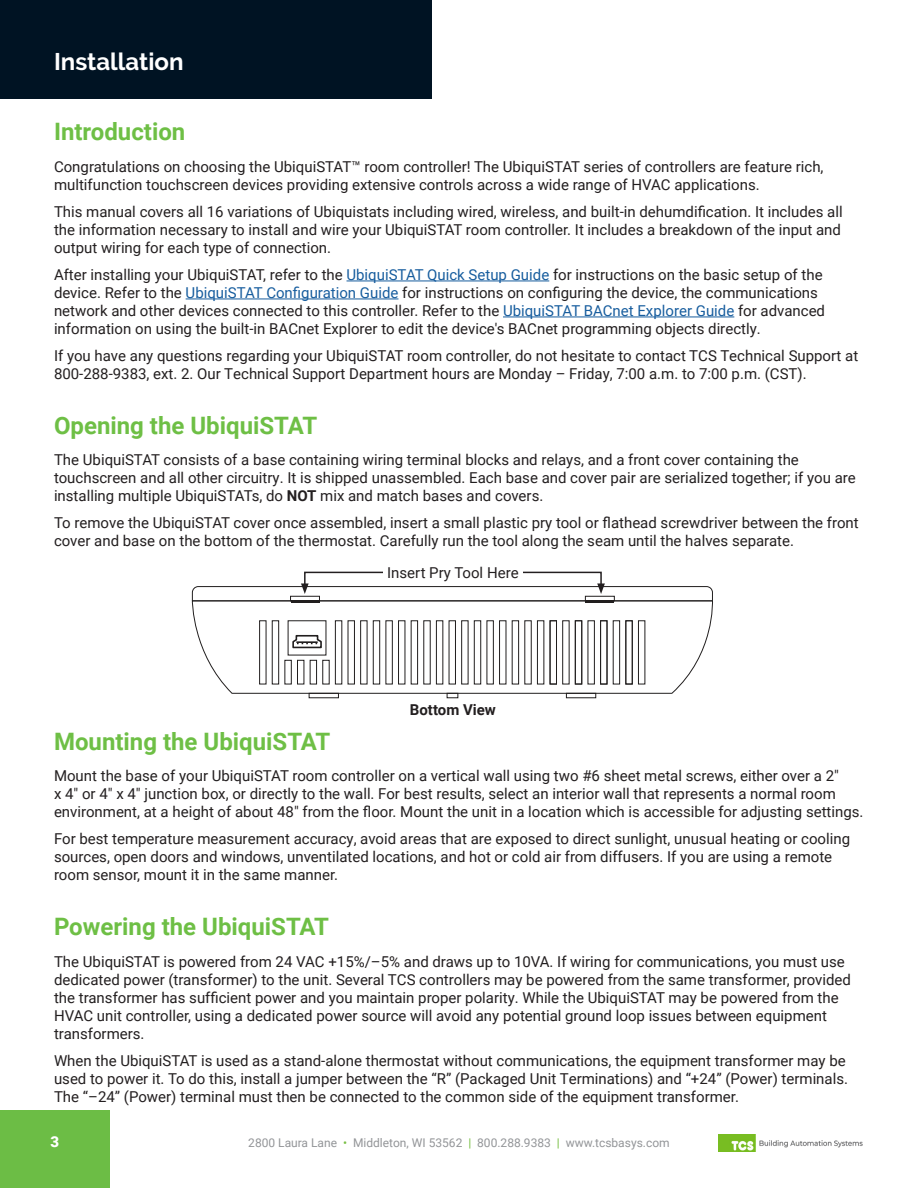
<style>
.page{position:relative;width:918px;height:1188px;background:#fff}
.page>*{position:absolute;margin:0;border:0;box-sizing:border-box;transform-origin:0 0}
.Heading_2{font:700 24px "Roboto";color:#6ebf45}
.Section_Title{font:700 24px "Raleway";color:#fff}
.Body_Copy{font:15px/18px "Roboto";color:#231f20}
.Callout{font:15px "Roboto";color:#231f20}
.Callout-2{font:700 15px "Roboto";color:#231f20}
.t1{font:900 15px "Roboto";color:#fff}
.t2{font:12px "Roboto";color:#939598}
.s1{color:#175d9e}
.s2{font-weight:700}
.s3{color:#77be42}
</style>
<div class="page">
<img style="left:718px;top:1134px;width:145px;height:18px">
<div style="left:0;top:1110px;width:110px;height:78px;background:#6cbd45"></div>
<hr style="left:347px;top:281px;width:202px;height:1px;background:#175d9e">
<hr style="left:186px;top:299px;width:212px;height:1px;background:#175d9e">
<hr style="left:503px;top:317px;width:231px;height:1px;background:#175d9e">
<div style="left:0;top:0;width:432px;height:99px;background:#001323"></div>
<svg style="left:192px;top:602px;width:521px;height:92px"></svg>
<div style="left:309px;top:693px;width:30px;height:5px;border:1px solid #211e1e"></div>
<div style="left:447px;top:693px;width:11px;height:5px;border:1px solid #211e1e"></div>
<div style="left:566px;top:693px;width:30px;height:5px;border:1px solid #211e1e"></div>
<hr style="left:291px;top:601px;width:28px;height:2px;background:#211e1e">
<hr style="left:585px;top:601px;width:29px;height:2px;background:#211e1e">
<svg style="left:292px;top:634px;width:31px;height:15px"></svg>
<div style="left:537px;top:620px;width:7px;height:64px;border:1px solid #211e1e"></div>
<div style="left:524px;top:620px;width:8px;height:64px;border:1px solid #211e1e"></div>
<div style="left:562px;top:620px;width:8px;height:64px;border:1px solid #211e1e"></div>
<div style="left:550px;top:620px;width:7px;height:64px;border:1px solid #211e1e"></div>
<div style="left:588px;top:620px;width:7px;height:64px;border:1px solid #211e1e"></div>
<div style="left:575px;top:620px;width:7px;height:64px;border:1px solid #211e1e"></div>
<div style="left:613px;top:620px;width:7px;height:64px;border:1px solid #211e1e"></div>
<div style="left:600px;top:620px;width:7px;height:64px;border:1px solid #211e1e"></div>
<div style="left:638px;top:620px;width:7px;height:64px;border:1px solid #211e1e"></div>
<div style="left:625px;top:620px;width:8px;height:64px;border:1px solid #211e1e"></div>
<div style="left:512px;top:620px;width:7px;height:64px;border:1px solid #211e1e"></div>
<div style="left:499px;top:620px;width:7px;height:64px;border:1px solid #211e1e"></div>
<div style="left:487px;top:620px;width:7px;height:64px;border:1px solid #211e1e"></div>
<div style="left:474px;top:620px;width:7px;height:64px;border:1px solid #211e1e"></div>
<div style="left:461px;top:620px;width:8px;height:64px;border:1px solid #211e1e"></div>
<div style="left:449px;top:620px;width:7px;height:64px;border:1px solid #211e1e"></div>
<div style="left:436px;top:620px;width:7px;height:64px;border:1px solid #211e1e"></div>
<div style="left:411px;top:620px;width:7px;height:64px;border:1px solid #211e1e"></div>
<div style="left:398px;top:620px;width:7px;height:64px;border:1px solid #211e1e"></div>
<div style="left:385px;top:620px;width:8px;height:64px;border:1px solid #211e1e"></div>
<div style="left:373px;top:620px;width:7px;height:64px;border:1px solid #211e1e"></div>
<div style="left:360px;top:620px;width:7px;height:64px;border:1px solid #211e1e"></div>
<div style="left:348px;top:620px;width:7px;height:64px;border:1px solid #211e1e"></div>
<div style="left:335px;top:620px;width:7px;height:64px;border:1px solid #211e1e"></div>
<div style="left:322px;top:660px;width:8px;height:24px;border:1px solid #211e1e"></div>
<div style="left:310px;top:660px;width:7px;height:24px;border:1px solid #211e1e"></div>
<div style="left:297px;top:660px;width:7px;height:24px;border:1px solid #211e1e"></div>
<div style="left:284px;top:660px;width:8px;height:24px;border:1px solid #211e1e"></div>
<div style="left:272px;top:620px;width:7px;height:64px;border:1px solid #211e1e"></div>
<div style="left:259px;top:620px;width:7px;height:64px;border:1px solid #211e1e"></div>
<svg style="left:192px;top:571px;width:521px;height:31px"></svg>
<div style="left:383px;top:562px;width:140px;height:16px;background:#fff"></div>
<p class="Section_Title" style="left:54px;top:47px;width:131px">Installation</p>
<p class="Heading_2" style="left:54px;top:115px;width:133px">Introduction</p>
<p class="Body_Copy" style="left:54px;top:157px;width:771px">Congratulations on choosing the UbiquiSTAT™ room controller! The UbiquiSTAT series of controllers are feature rich, multifunction touchscreen devices providing extensive controls across a wide range of HVAC applications.</p>
<p class="Body_Copy" style="left:54px;top:202px;width:790px;text-align:justify">This manual covers all 16 variations of Ubiquistats including wired, wireless, and built-in dehumdification. It includes all the information necessary to install and wire your UbiquiSTAT room controller. It includes a breakdown of the input and output wiring for each type of connection.</p>
<p class="Body_Copy" style="left:54px;top:265px;width:773px">After installing your UbiquiSTAT, refer to the <span class="s1">UbiquiSTAT Quick Setup Guide</span> for instructions on the basic setup of the device. Refer to the <span class="s1">UbiquiSTAT Configuration Guide</span> for instructions on configuring the device, the communications network and other devices connected to this controller. Refer to the <span class="s1">UbiquiSTAT BACnet Explorer Guide</span> for advanced information on using the built-in BACnet Explorer to edit the device's BACnet programming objects directly.</p>
<p class="Body_Copy" style="left:54px;top:346px;width:806px">If you have any questions regarding your UbiquiSTAT room controller, do not hesitate to contact TCS Technical Support at<br>800-288-9383, ext. 2. Our Technical Support Department hours are Monday – Friday, 7:00 a.m. to 7:00 p.m. (CST).</p>
<p class="Heading_2" style="left:54px;top:408px;width:265px">Opening the UbiquiSTAT</p>
<p class="Body_Copy" style="left:54px;top:450px;width:803px">The UbiquiSTAT consists of a base containing wiring terminal blocks and relays, and a front cover containing the touchscreen and all other circuitry. It is shipped unassembled. Each base and cover pair are serialized together; if you are installing multiple UbiquiSTATs, do <span class="s2">NOT</span> mix and match bases and covers.</p>
<p class="Body_Copy" style="left:54px;top:513px;width:806px">To remove the UbiquiSTAT cover once assembled, insert a small plastic pry tool or flathead screwdriver between the front cover and base on the bottom of the thermostat. Carefully run the tool along the seam until the halves separate.</p>
<p class="Callout" style="left:387px;top:562px;width:133px">Insert Pry Tool Here</p>
<p class="Callout-2" style="left:410px;top:700px;width:88px">Bottom View</p>
<p class="Heading_2" style="left:54px;top:724px;width:278px">Mounting the UbiquiSTAT</p>
<p class="Body_Copy" style="left:54px;top:766px;width:811px">Mount the base of your UbiquiSTAT room controller on a vertical wall using two #6 sheet metal screws, either over a 2"<br>x 4" or 4" x 4" junction box, or directly to the wall. For best results, select an interior wall that represents a normal room environment, at a height of about 48" from the floor. Mount the unit in a location which is accessible for adjusting settings.</p>
<p class="Body_Copy" style="left:54px;top:829px;width:798px">For best temperature measurement accuracy, avoid areas that are exposed to direct sunlight, unusual heating or cooling sources, open doors and windows, unventilated locations, and hot or cold air from diffusers. If you are using a remote room sensor, mount it in the same manner.</p>
<p class="Heading_2" style="left:54px;top:910px;width:277px">Powering the UbiquiSTAT</p>
<p class="Body_Copy" style="left:54px;top:952px;width:798px">The UbiquiSTAT is powered from 24 VAC +15%/–5% and draws up to 10VA. If wiring for communications, you must use dedicated power (transformer) to the unit. Several TCS controllers may be powered from the same transformer, provided the transformer has sufficient power and you maintain proper polarity. While the UbiquiSTAT may be powered from the HVAC unit controller, using a dedicated power source will avoid any potential ground loop issues between equipment transformers.</p>
<p class="Body_Copy" style="left:54px;top:1051px;width:796px">When the UbiquiSTAT is used as a stand-alone thermostat without communications, the equipment transformer may be used to power it. To do this, install a jumper between the “R” (Packaged Unit Terminations) and “+24” (Power) terminals.<br>The “–24” (Power) terminal must then be connected to the common side of the equipment transformer.</p>
<p class="t1" style="left:51px;top:1131px;width:10px">3</p>
<p class="t2" style="left:248px;top:1134px;width:423px">2800 Laura Lane <span class="s3">•</span> Middleton, WI 53562 <span class="s3">|</span> 800.288.9383 <span class="s3">|</span> www.tcsbasys.com</p>
</div>
